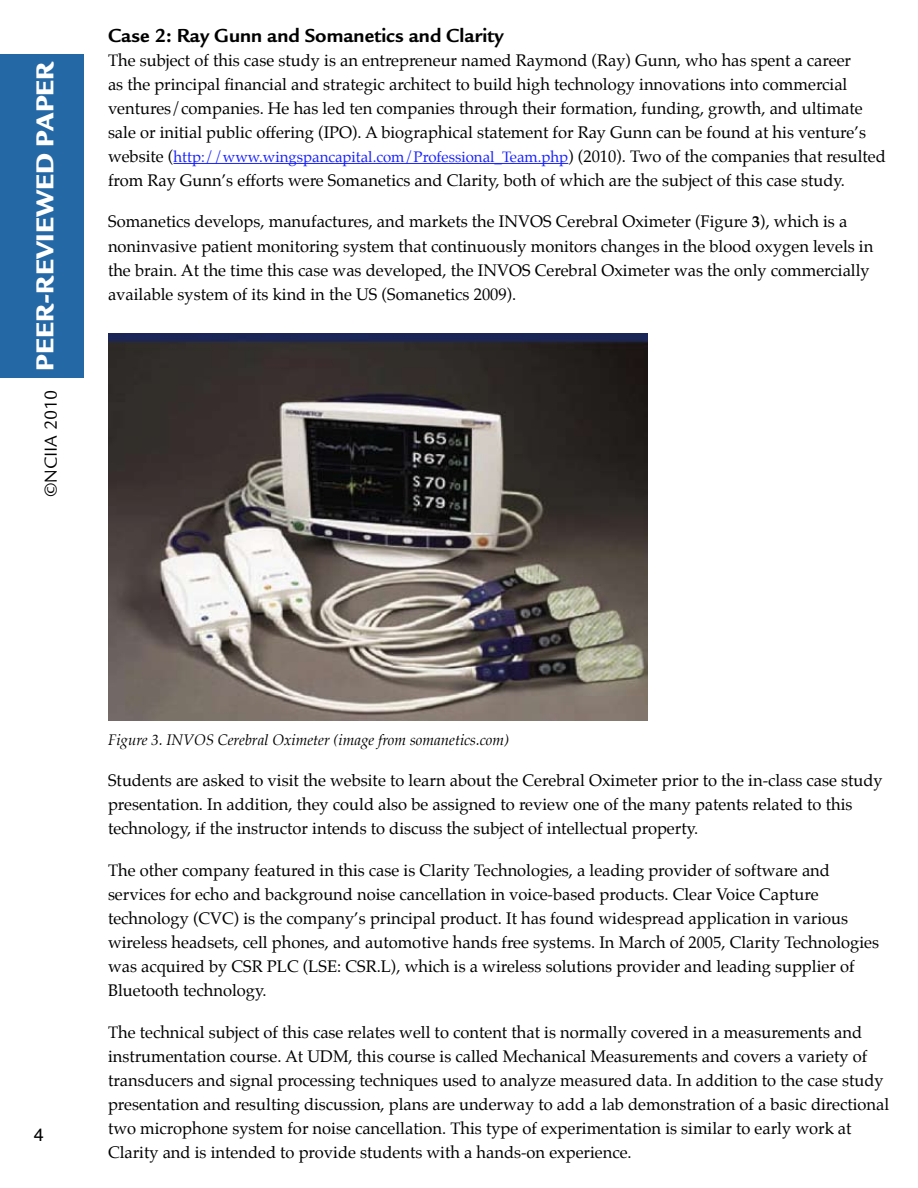
<style>
.page{position:relative;width:918px;height:1188px;background:#fff}
.page>*{position:absolute;margin:0;border:0;box-sizing:border-box;transform-origin:0 0}
.t1{font:900 25.35px "Legacy Sans";color:#fff}
.t2{font:700 19.5px "Legacy Sans";color:#000}
.t3{font:18px "Legacy Sans";color:#000}
.t4{font:18px "Helvetica";color:#000}
.t5{font:16.5px/24px "Palatino";color:#000}
.t6{font:15px "Palatino";color:#1922fb}
.t7{font:italic 15px "Palatino";color:#000}
.s1{font-size:16.5px;color:#000}
.s2{font-weight:700}
</style>
<div class="page">
<div style="left:0;top:54px;width:84px;height:324px;background:#2568a6"></div>
<hr style="left:173px;top:163px;width:395px;height:1px;background:#1922fb">
<img style="left:108px;top:334px;width:540px;height:387px">
<h1 class="t1" style="left:29px;top:371px;width:311px;rotate:-90deg">PEER-REVIEWED PAPER</h1>
<p class="t3" style="left:40px;top:497px;width:109px;rotate:-90deg">©NCIIA 2010</p>
<p class="t2" style="left:108px;top:24px;width:397px">Case 2: Ray Gunn and Somanetics and Clarity</p>
<p class="t5" style="left:108px;top:48px;width:760px">The subject of this case study is an entrepreneur named Raymond (Ray) Gunn, who has spent a career as the principal financial and strategic architect to build high technology innovations into commercial ventures/companies. He has led ten companies through their formation, funding, growth, and ultimate sale or initial public offering (IPO). A biographical statement for Ray Gunn can be found at his venture’s</p>
<p class="t6" style="left:108px;top:144px;width:779px"><span class="s1">website (</span>http://www.wingspancapital.com/Professional_Team.php<span class="s1">) (2010). Two of the companies that resulted</span></p>
<p class="t5" style="left:108px;top:168px;width:738px">from Ray Gunn’s efforts were Somanetics and Clarity, both of which are the subject of this case study.</p>
<p class="t5" style="left:108px;top:210px;width:767px">Somanetics develops, manufactures, and markets the INVOS Cerebral Oximeter (Figure <span class="s2">3</span>), which is a noninvasive patient monitoring system that continuously monitors changes in the blood oxygen levels in the brain. At the time this case was developed, the INVOS Cerebral Oximeter was the only commercially available system of its kind in the US (Somanetics 2009).</p>
<p class="t4" style="left:34px;top:1121px;width:12px">4</p>
<p class="t7" style="left:108px;top:728px;width:403px">Figure 3. INVOS Cerebral Oximeter (image from somanetics.com)</p>
<p class="t5" style="left:108px;top:769px;width:776px">Students are asked to visit the website to learn about the Cerebral Oximeter prior to the in-class case study presentation. In addition, they could also be assigned to review one of the many patents related to this technology, if the instructor intends to discuss the subject of intellectual property.</p>
<p class="t5" style="left:108px;top:858px;width:773px">The other company featured in this case is Clarity Technologies, a leading provider of software and services for echo and background noise cancellation in voice-based products. Clear Voice Capture technology (CVC) is the company’s principal product. It has found widespread application in various wireless headsets, cell phones, and automotive hands free systems. In March of 2005, Clarity Technologies was acquired by CSR PLC (LSE: CSR.L), which is a wireless solutions provider and leading supplier of Bluetooth technology.</p>
<p class="t5" style="left:108px;top:1020px;width:783px">The technical subject of this case relates well to content that is normally covered in a measurements and instrumentation course. At UDM, this course is called Mechanical Measurements and covers a variety of transducers and signal processing techniques used to analyze measured data. In addition to the case study presentation and resulting discussion, plans are underway to add a lab demonstration of a basic directional two microphone system for noise cancellation. This type of experimentation is similar to early work at Clarity and is intended to provide students with a hands-on experience.</p>
</div>
